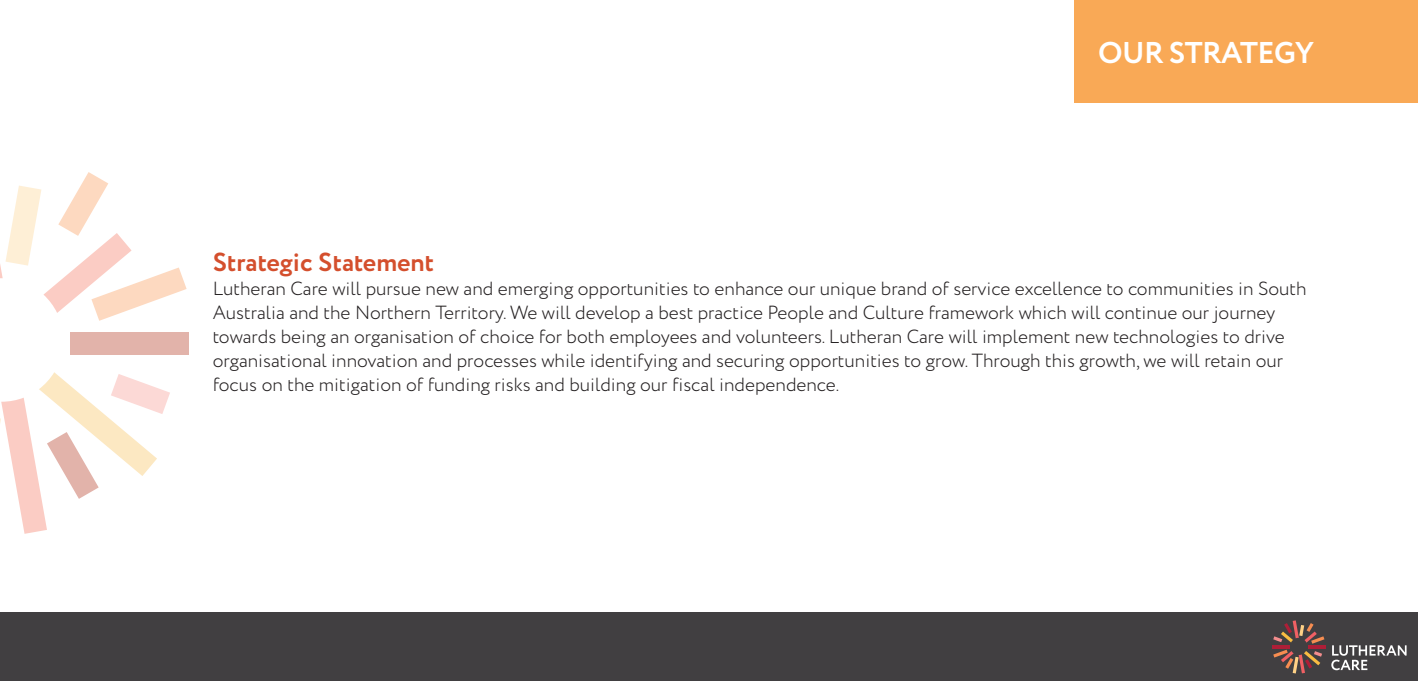
<style>
.page{position:relative;width:1418px;height:681px;background:#fff}
.page>*{position:absolute;margin:0;border:0;box-sizing:border-box;transform-origin:0 0}
.t1{font:700 30px "Circe";letter-spacing:-.02em;color:#fff}
.t2{font:700 26px "Circe";color:#d44f2d}
.t3{font:300 19px/24px "Circe";color:#231f20}
</style>
<div class="page">
<div style="left:1074px;top:0;width:343px;height:102px;background:#f9a956"></div>
<div style="left:0;top:612px;width:1417px;height:68px;background:#413f41"></div>
<hr style="left:1308px;top:645px;width:17px;height:3px;background:#ae1e37">
<hr style="left:1272px;top:645px;width:17px;height:3px;background:#ae1e37">
<svg style="left:1273px;top:620px;width:51px;height:23px"></svg>
<svg style="left:1273px;top:649px;width:49px;height:24px"></svg>
<svg style="left:1331px;top:645px;width:75px;height:25px"></svg>
<div style="left:70px;top:332px;width:119px;height:23px;background:#e2b3aa"></div>
<svg style="left:0;top:172px;width:187px;height:148px"></svg>
<svg style="left:0;top:372px;width:170px;height:161px"></svg>
<h1 class="t1" style="left:1098px;top:32px;width:217px">OUR STRATEGY</h1>
<h2 class="t2" style="left:213px;top:245px;width:223px">Strategic Statement</h2>
<p class="t3" style="left:213px;top:277px;width:1095px">Lutheran Care will pursue new and emerging opportunities to enhance our unique brand of service excellence to communities in South Australia and the Northern Territory. We will develop a best practice People and Culture framework which will continue our journey towards being an organisation of choice for both employees and volunteers. Lutheran Care will implement new technologies to drive organisational innovation and processes while identifying and securing opportunities to grow. Through this growth, we will retain our focus on the mitigation of funding risks and building our fiscal independence.</p>
</div>
